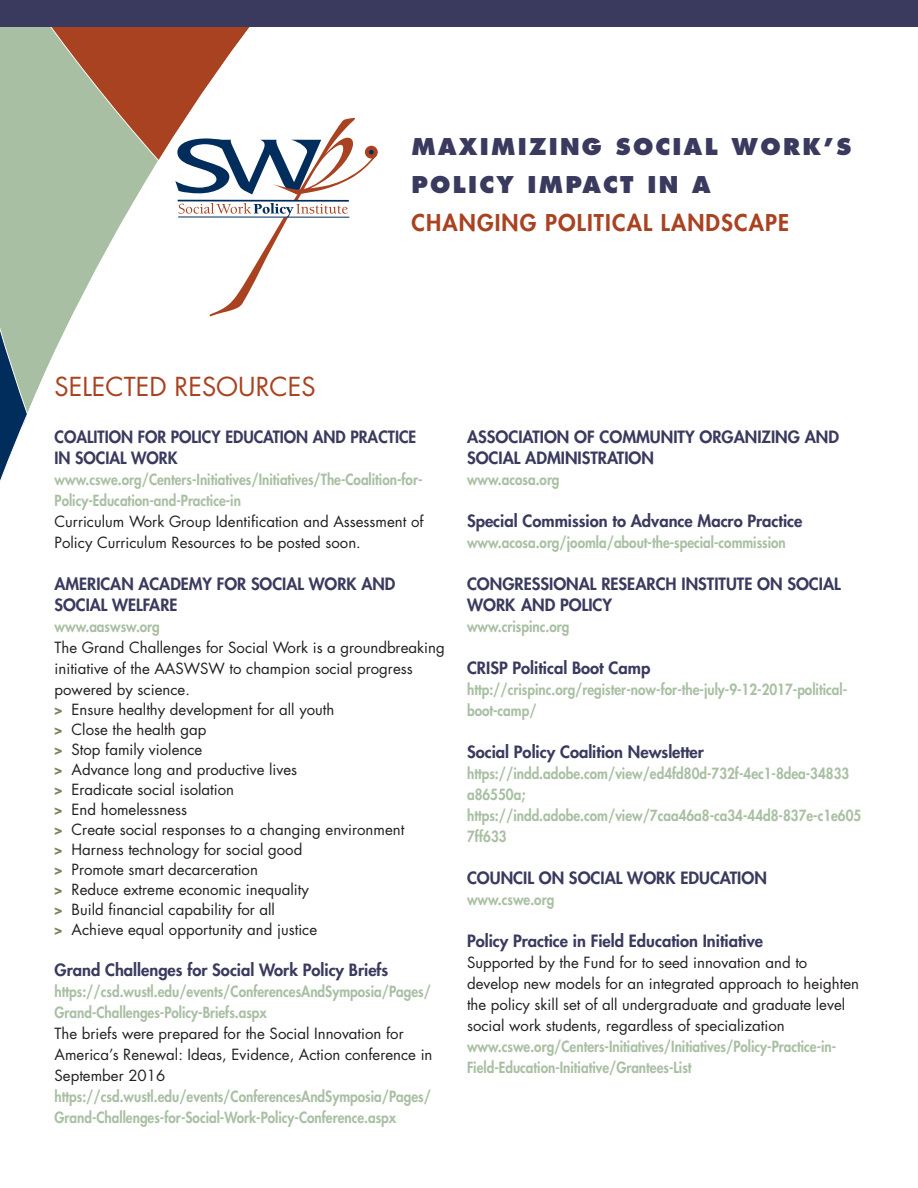
<style>
.page{position:relative;width:918px;height:1188px;background:#fff}
.page>*{position:absolute;margin:0;border:0;box-sizing:border-box;transform-origin:0 0}
.t1{font:25.5px "Futura";color:#a94220}
.t2{font:800 22.5px/37.5px "Futura";letter-spacing:.1em;color:#3a3a5f}
.t3{font:800 22.5px "Futura";letter-spacing:.05em;color:#a94220}
.t4{font:800 16.5px/21px "Futura";color:#3a3a5f}
.t5{font:800 16.5px/21px "Futura";color:#3a3a5f;scale:.96 1}
.t6{font:15px/20.1px "Futura";color:#231f20}
.t7{font:800 15px/21px "Futura";color:#a9bfa3;scale:.9 1}
.s1{font-weight:800;color:#78855b}
</style>
<div class="page">
<div style="left:0;top:0;width:918px;height:27px;background:#3a3a5f"></div>
<svg style="left:0;top:27px;width:377px;height:455px"></svg>
<hr style="left:178px;top:217px;width:171px;height:1px;background:#002d5c">
<hr style="left:178px;top:200px;width:171px;height:2px;background:#002d5c">
<h2 class="t2" style="left:412px;top:130px;width:441px">MAXIMIZING SOCIAL WORK’S<br>POLICY IMPACT IN A</h2>
<h2 class="t3" style="left:412px;top:211px;width:379px">CHANGING POLITICAL LANDSCAPE</h2>
<h1 class="t1" style="left:55px;top:375px;width:263px">SELECTED RESOURCES</h1>
<p class="t5" style="left:55px;top:428px;width:378px">COALITION FOR POLICY EDUCATION AND PRACTICE<br>IN SOCIAL WORK</p>
<p class="t7" style="left:55px;top:470px;width:411px">www.cswe.org/Centers-Initiatives/Initiatives/The-Coalition-for-<br>Policy-Education-and-Practice-in</p>
<p class="t6" style="left:55px;top:513px;width:371px;line-height:21px">Curriculum Work Group Identification and Assessment of<br>Policy Curriculum Resources to be posted soon.</p>
<p class="t4" style="left:55px;top:575px;width:342px">AMERICAN ACADEMY FOR SOCIAL WORK AND<br>SOCIAL WELFARE</p>
<p class="t7" style="left:55px;top:617px;width:119px">www.aaswsw.org</p>
<p class="t6" style="left:55px;top:639px;width:392px">The Grand Challenges for Social Work is a groundbreaking initiative of the AASWSW to champion social progress powered by science.<br><span class="s1">&gt;</span> Ensure healthy development for all youth<br><span class="s1">&gt;</span> Close the health gap<br><span class="s1">&gt;</span> Stop family violence<br><span class="s1">&gt;</span> Advance long and productive lives<br><span class="s1">&gt;</span> Eradicate social isolation<br><span class="s1">&gt;</span> End homelessness<br><span class="s1">&gt;</span> Create social responses to a changing environment<br><span class="s1">&gt;</span> Harness technology for social good<br><span class="s1">&gt;</span> Promote smart decarceration<br><span class="s1">&gt;</span> Reduce extreme economic inequality<br><span class="s1">&gt;</span> Build financial capability for all<br><span class="s1">&gt;</span> Achieve equal opportunity and justice</p>
<p class="t4" style="left:55px;top:961px;width:335px">Grand Challenges for Social Work Policy Briefs</p>
<p class="t7" style="left:55px;top:982px;width:420px">https://csd.wustl.edu/events/ConferencesAndSymposia/Pages/<br>Grand-Challenges-Policy-Briefs.aspx</p>
<p class="t6" style="left:55px;top:1024px;width:379px;line-height:21px">The briefs were prepared for the Social Innovation for<br>America’s Renewal: Ideas, Evidence, Action conference in<br>September 2016</p>
<p class="t7" style="left:55px;top:1087px;width:420px">https://csd.wustl.edu/events/ConferencesAndSymposia/Pages/<br>Grand-Challenges-for-Social-Work-Policy-Conference.aspx</p>
<p class="t4" style="left:467px;top:428px;width:374px">ASSOCIATION OF COMMUNITY ORGANIZING AND<br>SOCIAL ADMINISTRATION</p>
<p class="t7" style="left:467px;top:470px;width:104px">www.acosa.org</p>
<p class="t4" style="left:467px;top:512px;width:337px">Special Commission to Advance Macro Practice</p>
<p class="t7" style="left:467px;top:533px;width:356px">www.acosa.org/joomla/about-the-special-commission</p>
<p class="t4" style="left:467px;top:575px;width:375px">CONGRESSIONAL RESEARCH INSTITUTE ON SOCIAL<br>WORK AND POLICY</p>
<p class="t7" style="left:467px;top:617px;width:115px">www.crispinc.org</p>
<p class="t4" style="left:467px;top:659px;width:185px">CRISP Political Boot Camp</p>
<p class="t7" style="left:467px;top:680px;width:424px">http://crispinc.org/register-now-for-the-july-9-12-2017-political&shy;boot-camp/</p>
<p class="t4" style="left:467px;top:743px;width:238px">Social Policy Coalition Newsletter</p>
<p class="t7" style="left:467px;top:764px;width:440px">https://indd.adobe.com/view/ed4fd80d-732f-4ec1-8dea-34833 a86550a; https://indd.adobe.com/view/7caa46a8-ca34-44d8-837e-c1e605<br>7ff633</p>
<p class="t4" style="left:467px;top:869px;width:301px">COUNCIL ON SOCIAL WORK EDUCATION</p>
<p class="t7" style="left:467px;top:890px;width:98px">www.cswe.org</p>
<p class="t4" style="left:467px;top:932px;width:298px">Policy Practice in Field Education Initiative</p>
<p class="t6" style="left:467px;top:953px;width:394px;line-height:21px">Supported by the Fund for to seed innovation and to develop new models for an integrated approach to heighten the policy skill set of all undergraduate and graduate level social work students, regardless of specialization</p>
<p class="t7" style="left:467px;top:1037px;width:412px">www.cswe.org/Centers-Initiatives/Initiatives/Policy-Practice-in-<br>Field-Education-Initiative/Grantees-List</p>
</div>
